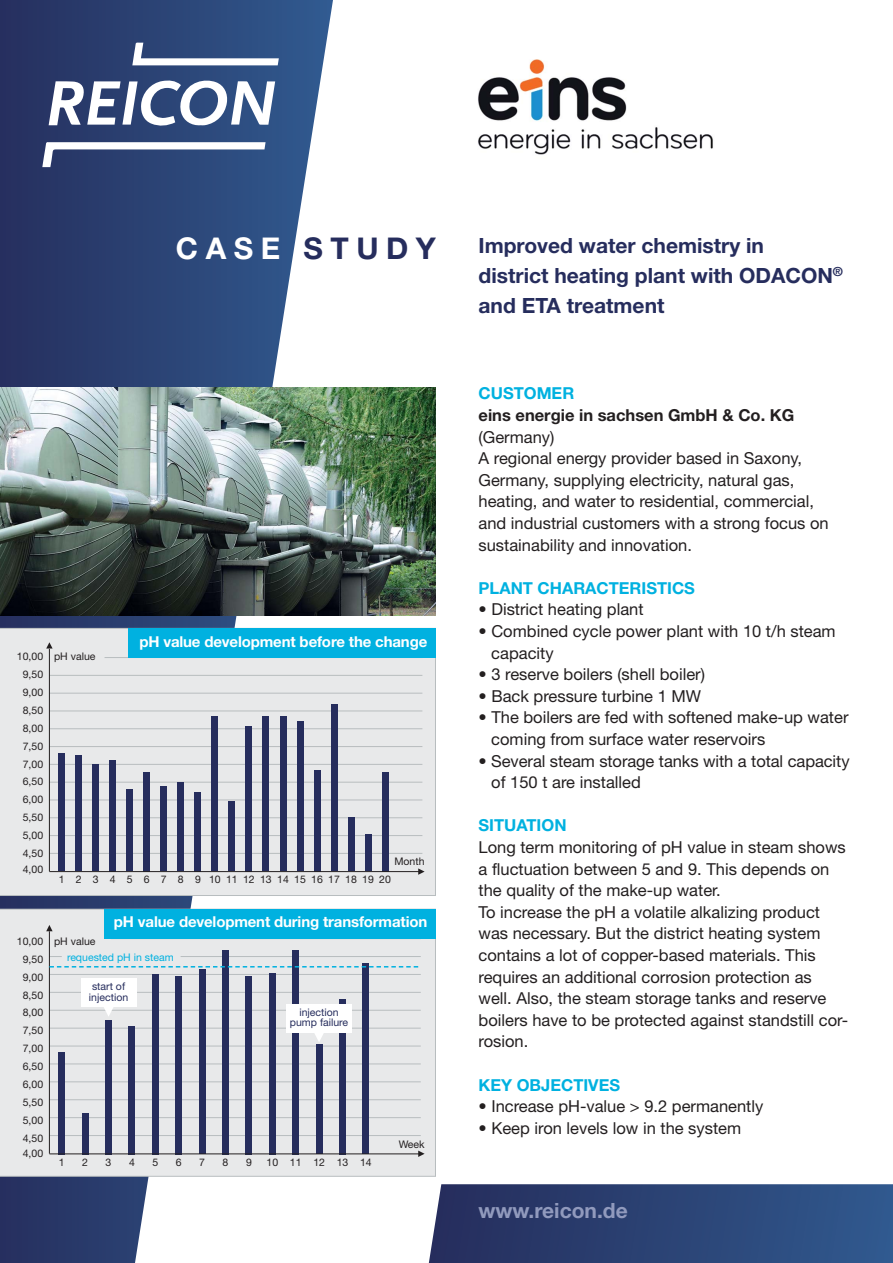
<style>
.page{position:relative;width:893px;height:1263px;background:#fff}
.page>*{position:absolute;margin:0;border:0;box-sizing:border-box;transform-origin:0 0}
.t1{font:700 30px "Helvetica Neue";letter-spacing:.25em;color:#262d5d}
.t2{font:700 21px/30px "Helvetica Neue";color:#262d5d}
.t3{font:700 21px "Helvetica Neue";color:#919abd}
.t4{font:16.5px/21.6px "Helvetica Neue";color:#231f20}
.t5{font:700 16.5px "Helvetica Neue";color:#00b1e0}
.t6{font:700 16.5px "Helvetica Neue";color:#231f20}
.t7{font:700 15px "Helvetica Neue";letter-spacing:-.01em;color:#fff}
.t8{font:10.5px "Helvetica Neue";color:#231f20}
.t9{font:10.5px/10.5px "Helvetica Neue";color:#262d5d}
.t10{font:10.5px "Helvetica Neue";color:#00b1e0}
.s1{color:#fff}
</style>
<div class="page">
<svg style="left:0;top:0;width:335px;height:1263px"></svg>
<svg style="left:0;top:908px;width:436px;height:269px;background:#e0e1e3"></svg>
<svg style="left:0;top:628px;width:436px;height:268px;background:#e1e2e4"></svg>
<svg style="left:42px;top:142px;width:223px;height:25px"></svg>
<svg style="left:132px;top:43px;width:147px;height:22px"></svg>
<svg style="left:49px;top:78px;width:226px;height:49px"></svg>
<img style="left:478px;top:59px;width:235px;height:96px">
<img style="left:0;top:387px;width:436px;height:228px">
<svg style="left:428px;top:1184px;width:464px;height:79px;background:#2e4677"></svg>
<div style="left:59px;top:754px;width:6px;height:117px;background:#262d5d"></div>
<div style="left:76px;top:755px;width:6px;height:116px;background:#262d5d"></div>
<div style="left:93px;top:764px;width:6px;height:107px;background:#262d5d"></div>
<div style="left:110px;top:760px;width:6px;height:111px;background:#262d5d"></div>
<div style="left:127px;top:789px;width:6px;height:82px;background:#262d5d"></div>
<div style="left:144px;top:772px;width:6px;height:99px;background:#262d5d"></div>
<div style="left:161px;top:787px;width:6px;height:84px;background:#262d5d"></div>
<div style="left:178px;top:782px;width:6px;height:89px;background:#262d5d"></div>
<div style="left:195px;top:792px;width:6px;height:79px;background:#262d5d"></div>
<div style="left:212px;top:717px;width:6px;height:154px;background:#262d5d"></div>
<div style="left:229px;top:801px;width:6px;height:70px;background:#262d5d"></div>
<div style="left:246px;top:726px;width:6px;height:145px;background:#262d5d"></div>
<div style="left:263px;top:717px;width:6px;height:154px;background:#262d5d"></div>
<div style="left:280px;top:717px;width:6px;height:154px;background:#262d5d"></div>
<div style="left:297px;top:721px;width:6px;height:150px;background:#262d5d"></div>
<div style="left:314px;top:770px;width:6px;height:101px;background:#262d5d"></div>
<div style="left:331px;top:705px;width:6px;height:166px;background:#262d5d"></div>
<div style="left:348px;top:818px;width:6px;height:53px;background:#262d5d"></div>
<div style="left:365px;top:835px;width:6px;height:36px;background:#262d5d"></div>
<div style="left:382px;top:772px;width:6px;height:99px;background:#262d5d"></div>
<hr style="left:49px;top:871px;width:372px;height:1px;background:#231f20">
<svg style="left:418px;top:868px;width:6px;height:7px"></svg>
<svg style="left:46px;top:642px;width:7px;height:7px"></svg>
<hr style="left:49px;top:649px;width:1px;height:222px;background:#231f20">
<div style="left:129px;top:628px;width:307px;height:30px;background:#00b1e0"></div>
<div style="left:59px;top:1052px;width:6px;height:102px;background:#262d5d"></div>
<div style="left:82px;top:1113px;width:6px;height:41px;background:#262d5d"></div>
<div style="left:105px;top:1020px;width:7px;height:134px;background:#262d5d"></div>
<div style="left:129px;top:1026px;width:6px;height:128px;background:#262d5d"></div>
<div style="left:152px;top:974px;width:6px;height:180px;background:#262d5d"></div>
<div style="left:175px;top:976px;width:7px;height:178px;background:#262d5d"></div>
<div style="left:199px;top:970px;width:6px;height:184px;background:#262d5d"></div>
<div style="left:222px;top:950px;width:7px;height:204px;background:#262d5d"></div>
<div style="left:246px;top:976px;width:6px;height:178px;background:#262d5d"></div>
<div style="left:269px;top:973px;width:6px;height:181px;background:#262d5d"></div>
<div style="left:292px;top:950px;width:7px;height:204px;background:#262d5d"></div>
<div style="left:316px;top:1045px;width:6px;height:109px;background:#262d5d"></div>
<div style="left:339px;top:999px;width:7px;height:155px;background:#262d5d"></div>
<div style="left:363px;top:964px;width:6px;height:190px;background:#262d5d"></div>
<div style="left:81px;top:979px;width:55px;height:28px;background:#fff"></div>
<hr style="left:49px;top:1154px;width:372px;height:1px;background:#231f20">
<svg style="left:418px;top:1151px;width:6px;height:6px"></svg>
<svg style="left:46px;top:925px;width:7px;height:6px"></svg>
<svg style="left:103px;top:1007px;width:12px;height:10px"></svg>
<div style="left:286px;top:1004px;width:66px;height:29px;background:#fff"></div>
<svg style="left:313px;top:1033px;width:12px;height:9px"></svg>
<hr style="left:49px;top:931px;width:1px;height:223px;background:#231f20">
<div style="left:104px;top:909px;width:332px;height:30px;background:#00b1e0"></div>
<svg style="left:49px;top:966px;width:369px;height:2px"></svg>
<h1 class="t1" style="left:176px;top:238px;width:261px"><span class="s1">CASE</span> STUDY</h1>
<p class="t8" style="left:17px;top:653px;width:28px">10,00</p>
<p class="t8" style="left:23px;top:671px;width:22px">9,50</p>
<p class="t8" style="left:23px;top:688px;width:22px">9,00</p>
<p class="t8" style="left:23px;top:706px;width:22px">8,50</p>
<p class="t8" style="left:23px;top:724px;width:22px">8,00</p>
<p class="t8" style="left:23px;top:742px;width:22px">7,50</p>
<p class="t8" style="left:23px;top:760px;width:22px">7,00</p>
<p class="t8" style="left:23px;top:778px;width:22px">6,50</p>
<p class="t8" style="left:23px;top:796px;width:22px">6,00</p>
<p class="t8" style="left:23px;top:814px;width:22px">5,50</p>
<p class="t8" style="left:23px;top:832px;width:22px">5,00</p>
<p class="t8" style="left:23px;top:849px;width:22px">4,50</p>
<p class="t8" style="left:23px;top:865px;width:22px">4,00</p>
<p class="t8" style="left:54px;top:653px;width:43px">pH value</p>
<p class="t7" style="left:139px;top:636px;width:289px">pH value development before the change</p>
<p class="t8" style="left:394px;top:857px;width:32px">Month</p>
<p class="t8" style="left:59px;top:876px;width:333px">1 2 3 4 5 6 7 8 9 1011121314151617181920</p>
<p class="t8" style="left:17px;top:938px;width:28px">10,00</p>
<p class="t8" style="left:23px;top:955px;width:22px">9,50</p>
<p class="t8" style="left:23px;top:973px;width:22px">9,00</p>
<p class="t8" style="left:23px;top:991px;width:22px">8,50</p>
<p class="t8" style="left:23px;top:1009px;width:22px">8,00</p>
<p class="t8" style="left:23px;top:1027px;width:22px">7,50</p>
<p class="t8" style="left:23px;top:1045px;width:22px">7,00</p>
<p class="t8" style="left:23px;top:1063px;width:22px">6,50</p>
<p class="t8" style="left:23px;top:1080px;width:22px">6,00</p>
<p class="t8" style="left:23px;top:1098px;width:22px">5,50</p>
<p class="t8" style="left:23px;top:1116px;width:22px">5,00</p>
<p class="t8" style="left:23px;top:1134px;width:22px">4,50</p>
<p class="t8" style="left:23px;top:1150px;width:22px">4,00</p>
<p class="t8" style="left:54px;top:937px;width:43px">pH value</p>
<p class="t7" style="left:114px;top:917px;width:315px">pH value development during transformation</p>
<p class="t10" style="left:67px;top:954px;width:108px">requested pH in steam</p>
<p class="t9" style="left:89px;top:982px;width:41px">start of injection</p>
<p class="t9" style="left:290px;top:1008px;width:60px;text-align:center">injection pump failure</p>
<p class="t8" style="left:59px;top:1158px;width:7px">1</p>
<p class="t8" style="left:82px;top:1158px;width:7px">2</p>
<p class="t8" style="left:106px;top:1158px;width:7px">3</p>
<p class="t8" style="left:129px;top:1158px;width:7px">4</p>
<p class="t8" style="left:152px;top:1158px;width:7px">5</p>
<p class="t8" style="left:176px;top:1158px;width:7px">6</p>
<p class="t8" style="left:199px;top:1158px;width:7px">7</p>
<p class="t8" style="left:223px;top:1158px;width:7px">8</p>
<p class="t8" style="left:246px;top:1158px;width:7px">9</p>
<p class="t8" style="left:266px;top:1158px;width:107px">10 11 12 13 14</p>
<p class="t8" style="left:399px;top:1140px;width:27px">Week</p>
<p class="t2" style="left:478px;top:232px;width:366px">Improved water chemistry in<br>district heating plant with ODACON<sup>® </sup>and ETA treatment</p>
<p class="t5" style="left:478px;top:388px;width:97px">CUSTOMER</p>
<p class="t6" style="left:478px;top:409px;width:317px">eins energie in sachsen GmbH &amp; Co. KG</p>
<p class="t4" style="left:478px;top:428px;width:351px">(Germany)<br>A regional energy provider based in Saxony, Germany, supplying electricity, natural gas, heating, and water to residential, commercial, and industrial customers with a strong focus on sustainability and innovation.</p>
<p class="t5" style="left:478px;top:582px;width:218px">PLANT CHARACTERISTICS</p>
<p class="t4" style="left:478px;top:601px;width:167px">• District heating plant</p>
<p class="t4" style="left:491px;top:622px;width:346px;text-indent:-13px">• Combined cycle power plant with 10 t/h steam capacity</p>
<p class="t4" style="left:478px;top:665px;width:228px">• 3 reserve boilers (shell boiler)</p>
<p class="t4" style="left:478px;top:687px;width:224px">• Back pressure turbine 1 MW</p>
<p class="t4" style="left:491px;top:709px;width:359px;text-indent:-13px">• The boilers are fed with softened make-up water coming from surface water reservoirs</p>
<p class="t4" style="left:491px;top:752px;width:360px;text-indent:-13px">• Several steam storage tanks with a total capacity of 150 t are installed</p>
<p class="t5" style="left:478px;top:820px;width:89px">SITUATION</p>
<p class="t4" style="left:478px;top:838px;width:371px">Long term monitoring of pH value in steam shows a fluctuation between 5 and 9. This depends on the quality of the make-up water.<br>To increase the pH a volatile alkalizing product was necessary. But the district heating system contains a lot of copper-based materials. This requires an additional corrosion protection as well. Also, the steam storage tanks and reserve boilers have to be protected against standstill cor&shy;rosion.</p>
<p class="t5" style="left:478px;top:1079px;width:143px">KEY OBJECTIVES</p>
<p class="t4" style="left:478px;top:1097px;width:286px">• Increase pH-value &gt; 9.2 permanently</p>
<p class="t4" style="left:478px;top:1119px;width:264px">• Keep iron levels low in the system</p>
<p class="t3" style="left:478px;top:1203px;width:151px">www.reicon.de</p>
</div>
